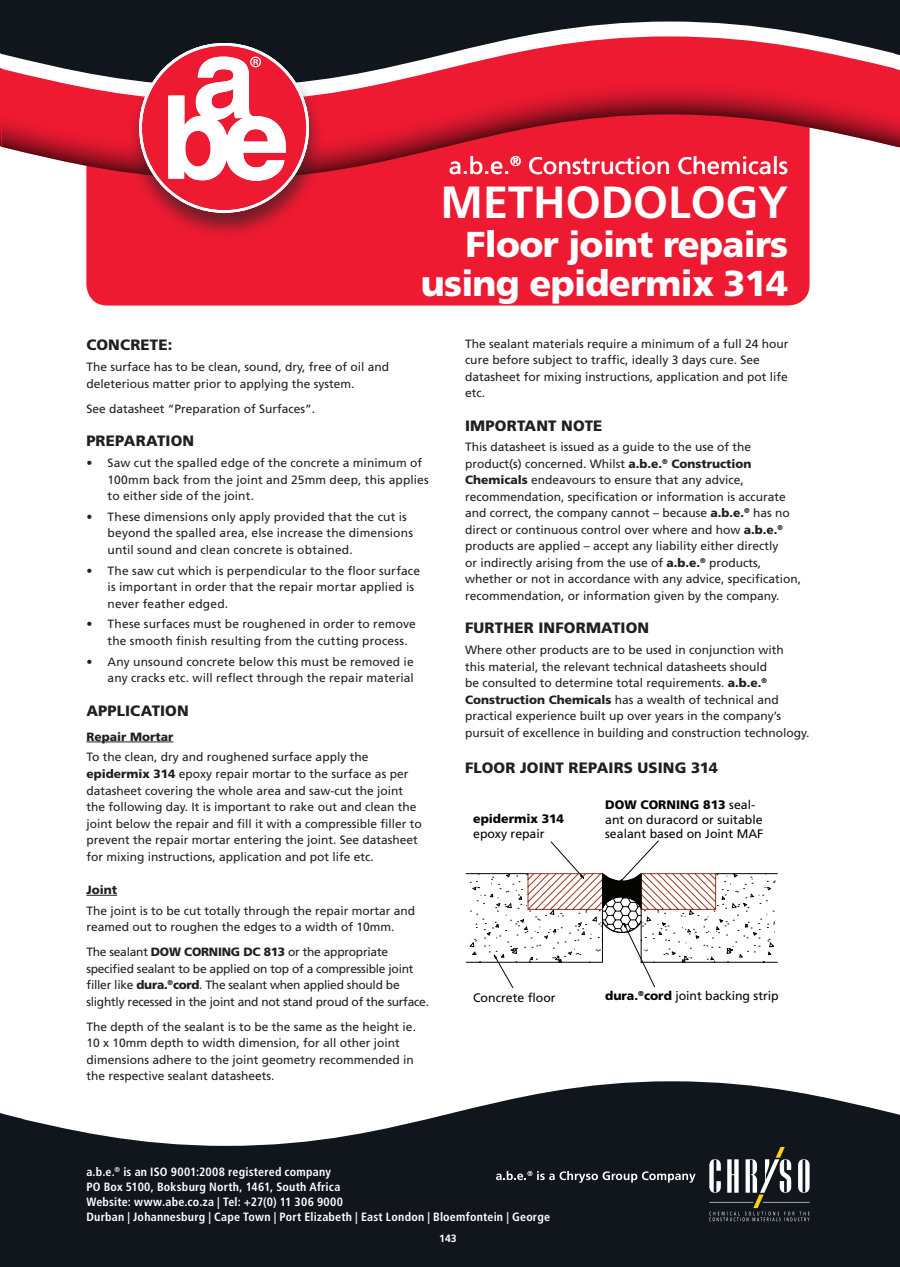
<style>
.page{position:relative;width:900px;height:1267px;background:#fff}
.page>*{position:absolute;margin:0;border:0;box-sizing:border-box;transform-origin:0 0}
.Main_Heading{font:700 45px "Frutiger LT";color:#fff}
.Main_Heading_sml{font:900 36px/39px "Frutiger LT";letter-spacing:-.02em;color:#fff;text-align:right}
.t1{font:24px "Frutiger LT";color:#fff}
.SUBHEAD{font:900 15px "Frutiger LT";letter-spacing:.01em;color:#231f20}
.t2{font:12.3px/14.9px "Frutiger LT";color:#050504}
.t3{font:900 12.3px/14.9px "Frutiger LT";color:#050504}
.Bullets{font:12px/16.5px "Frutiger LT";color:#231f20}
.Bullets-2{font:12px/16.5px "Frutiger LT";letter-spacing:-.02em;color:#231f20}
.t4{font:700 condensed 12px/15px "Frutiger LT";letter-spacing:.015em;color:#fff}
.SUB-SUB_Head__Underl{font:900 12px "Frutiger LT";color:#231f20}
.t5{font:700 10.5px "Frutiger LT";color:#fff}
.s1{font-weight:900}
.s2{font-weight:400}
</style>
<div class="page">
<svg style="left:23px;top:1081px;width:877px;height:185px;fill:#10161c"></svg>
<div style="left:86px;top:106px;width:723px;height:199px;background:#ed1a32;border-radius:21px"></div>
<svg style="left:2px;top:86px;width:898px;height:93px"></svg>
<svg style="left:2px;top:0;width:898px;height:86px;background:#6e3943"></svg>
<svg style="left:709px;top:1146px;width:100px;height:74px;background:#484c4e"></svg>
<svg style="left:496px;top:1170px;width:199px;height:12px;background:#4a4f53"></svg>
<div style="left:127px;top:41px;width:198px;height:198px;background:#231f20;opacity:.6"></div>
<svg style="left:139px;top:43px;width:170px;height:170px"></svg>
<hr style="left:86px;top:741px;width:87px;height:1px;background:#231f20">
<hr style="left:86px;top:894px;width:31px;height:1px;background:#231f20">
<hr style="left:641px;top:961px;width:136px;height:1px;background:#050504">
<hr style="left:715px;top:873px;width:62px;height:1px;background:#050504">
<svg style="left:466px;top:840px;width:309px;height:148px"></svg>
<svg style="left:0;top:0;width:2px;height:147px"></svg>
<div style="left:0;top:1113px;width:23px;height:154px;background:#10161c"></div>
<svg style="left:893px;top:1262px;width:7px;height:5px"></svg>
<p class="t1" style="left:449px;top:151px;width:341px">a.b.e.<sup>®</sup> Construction Chemicals</p>
<p class="Main_Heading" style="left:440px;top:176px;width:349px">METHODOLOGY</p>
<p class="Main_Heading_sml" style="left:421px;top:225px;width:369px">Floor joint repairs using epidermix 314</p>
<p class="SUBHEAD" style="left:86px;top:336px;width:87px">CONCRETE:</p>
<p class="Bullets" style="left:86px;top:359px;width:304px">The surface has to be clean, sound, dry, free of oil and deleterious matter prior to applying the system.</p>
<p class="Bullets" style="left:86px;top:400px;width:230px">See datasheet “Preparation of Surfaces”.</p>
<p class="SUBHEAD" style="left:86px;top:432px;width:109px">PREPARATION</p>
<p class="Bullets" style="left:108px;top:454px;width:323px;text-indent:-21px">• Saw cut the spalled edge of the concrete a minimum of<br>100mm back from the joint and 25mm deep, this applies to either side of the joint.</p>
<p class="Bullets" style="left:108px;top:508px;width:307px;text-indent:-21px">• These dimensions only apply provided that the cut is beyond the spalled area, else increase the dimensions until sound and clean concrete is obtained.</p>
<p class="Bullets" style="left:108px;top:562px;width:314px;text-indent:-21px">• The saw cut which is perpendicular to the floor surface is important in order that the repair mortar applied is never feather edged.</p>
<p class="Bullets" style="left:108px;top:616px;width:310px;text-indent:-21px">• These surfaces must be roughened in order to remove the smooth finish resulting from the cutting process.</p>
<p class="Bullets" style="left:86px;top:653px;width:329px;text-align:right">• Any unsound concrete below this must be removed ie any cracks etc. will reflect through the repair material</p>
<p class="SUBHEAD" style="left:86px;top:701px;width:104px">APPLICATION</p>
<p class="SUB-SUB_Head__Underl" style="left:86px;top:729px;width:89px">Repair Mortar</p>
<p class="Bullets" style="left:86px;top:749px;width:337px">To the clean, dry and roughened surface apply the <span class="s1">epidermix 314</span> epoxy repair mortar to the surface as per datasheet covering the whole area and saw-cut the joint the following day. It is important to rake out and clean the joint below the repair and fill it with a compressible filler to prevent the repair mortar entering the joint. See datasheet for mixing instructions, application and pot life etc.</p>
<p class="SUB-SUB_Head__Underl" style="left:86px;top:882px;width:32px">Joint</p>
<p class="Bullets" style="left:86px;top:902px;width:330px">The joint is to be cut totally through the repair mortar and reamed out to roughen the edges to a width of 10mm.</p>
<p class="Bullets-2" style="left:86px;top:943px;width:344px">The sealant <span class="s1">DOW CORNING DC 813</span> or the appropriate specified sealant to be applied on top of a compressible joint filler like <span class="s1">dura.</span><sup>®</sup><span class="s1">cord</span>. The sealant when applied should be slightly recessed in the joint and not stand proud of the surface.</p>
<p class="Bullets" style="left:86px;top:1018px;width:331px">The depth of the sealant is to be the same as the height ie.<br>10 x 10mm depth to width dimension, for all other joint dimensions adhere to the joint geometry recommended in the respective sealant datasheets.</p>
<p class="Bullets" style="left:465px;top:335px;width:325px">The sealant materials require a minimum of a full 24 hour cure before subject to traffic, ideally 3 days cure. See datasheet for mixing instructions, application and pot life etc.</p>
<p class="SUBHEAD" style="left:465px;top:416px;width:139px">IMPORTANT NOTE</p>
<p class="Bullets" style="left:465px;top:439px;width:338px">This datasheet is issued as a guide to the use of the product(s) concerned. Whilst <span class="s1">a.b.e.</span><sup>®</sup> <span class="s1">Construction Chemicals</span> endeavours to ensure that any advice, recommendation, specification or information is accurate and correct, the company cannot – because <span class="s1">a.b.e.</span><sup>®</sup> has no direct or continuous control over where and how <span class="s1">a.b.e.</span><sup>® </sup>products are applied – accept any liability either directly<br>or indirectly arising from the use of <span class="s1">a.b.e.</span><sup>®</sup> products, whether or not in accordance with any advice, specification, recommendation, or information given by the company.</p>
<p class="SUBHEAD" style="left:465px;top:619px;width:186px">FURTHER INFORMATION</p>
<p class="Bullets" style="left:465px;top:641px;width:346px">Where other products are to be used in conjunction with<br>this material, the relevant technical datasheets should<br>be consulted to determine total requirements. <span class="s1">a.b.e.</span><sup>® </sup><span class="s1">Construction Chemicals</span> has a wealth of technical and practical experience built up over years in the company’s pursuit of excellence in building and construction technology.</p>
<p class="SUBHEAD" style="left:465px;top:758px;width:254px">FLOOR JOINT REPAIRS USING 314</p>
<p class="t3" style="left:473px;top:811px;width:92px">epidermix 314 <span class="s2">epoxy repair</span></p>
<p class="t2" style="left:605px;top:797px;width:160px"><span class="s1">DOW CORNING 813</span> seal&shy;ant on duracord or suitable sealant based on Joint MAF</p>
<p class="t2" style="left:473px;top:989px;width:84px">Concrete floor</p>
<p class="t2" style="left:605px;top:987px;width:175px"><span class="s1">dura.</span><sup>®</sup><span class="s1">cord</span> joint backing strip</p>
<p class="t4" style="left:86px;top:1164px;width:465px">a.b.e.<sup>®</sup> is an ISO 9001:2008 registered company<br>PO Box 5100, Boksburg North, 1461, South Africa<br>Website: www.abe.co.za | Tel: +27(0) 11 306 9000<br>Durban | Johannesburg | Cape Town | Port Elizabeth | East London | Bloemfontein | George</p>
<p class="t5" style="left:439px;top:1231px;width:19px">143</p>
</div>
